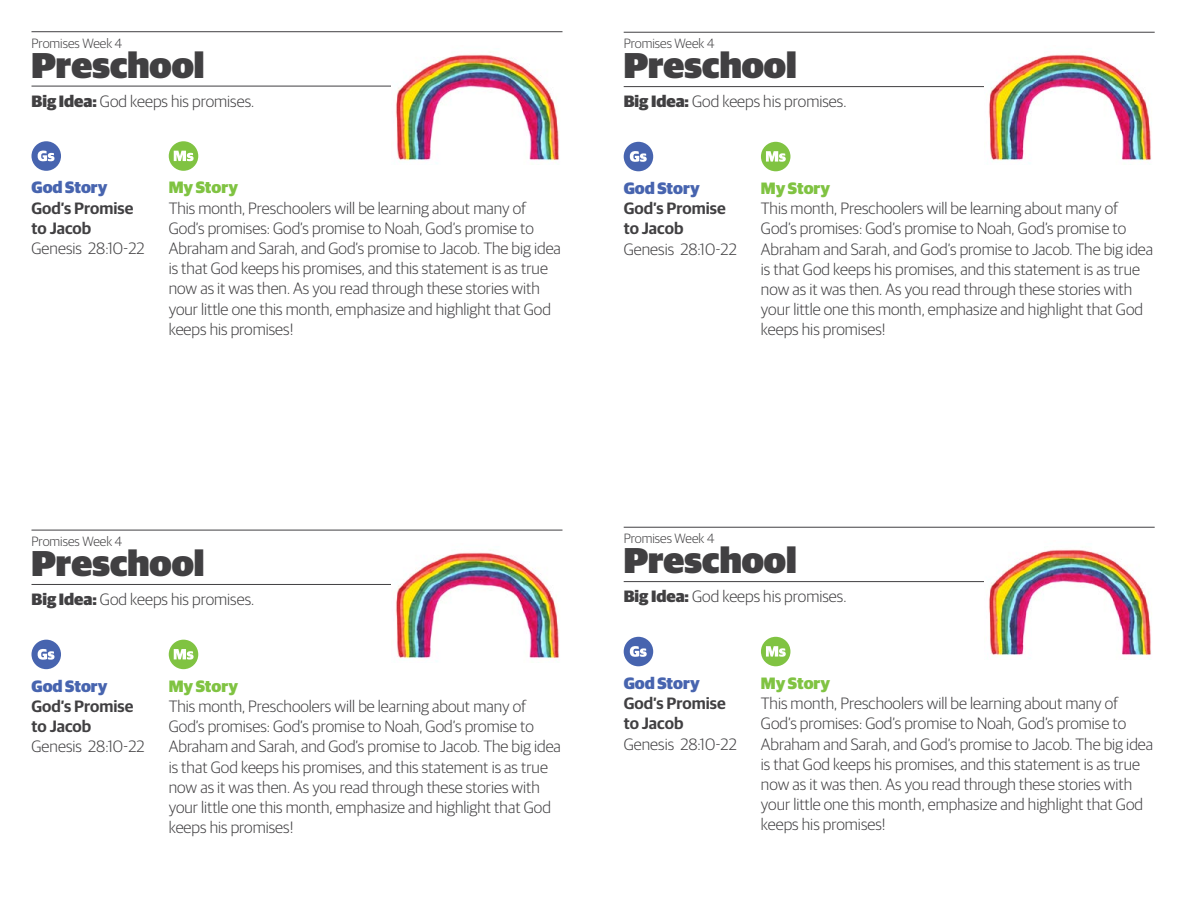
<style>
.page{position:relative;width:1188px;height:918px;background:#fff}
.page>*{position:absolute;margin:0;border:0;box-sizing:border-box;transform-origin:0 0}
.t1{font:900 36px "Guardian Sans";color:#414042}
.t2{font:300 16.5px/20.2px "Guardian Sans";color:#414042}
.t3{font:600 16.5px/20.2px "Guardian Sans";color:#414042}
.t4{font:900 16.5px "Guardian Sans";color:#4764af}
.t5{font:900 16.5px "Guardian Sans";color:#80c342}
.t6{font:300 13.5px "Guardian Sans";color:#414042}
.s1{font-weight:900}
</style>
<div class="page">
<hr style="left:32px;top:31px;width:530px;height:1px;background:#414042">
<hr style="left:32px;top:86px;width:530px;height:1px;background:#414042">
<div style="left:32px;top:141px;width:29px;height:30px;background:#4764af;border-radius:50%"></div>
<svg style="left:38px;top:151px;width:16px;height:10px"></svg>
<div style="left:169px;top:141px;width:29px;height:30px;background:#80c342;border-radius:50%"></div>
<svg style="left:174px;top:151px;width:20px;height:10px"></svg>
<img style="left:392px;top:54px;width:170px;height:110px">
<hr style="left:624px;top:32px;width:531px;height:1px;background:#414042">
<hr style="left:624px;top:86px;width:531px;height:1px;background:#414042">
<div style="left:624px;top:142px;width:29px;height:29px;background:#4764af;border-radius:50%"></div>
<svg style="left:630px;top:151px;width:17px;height:11px"></svg>
<div style="left:761px;top:142px;width:29px;height:29px;background:#80c342;border-radius:50%"></div>
<svg style="left:766px;top:151px;width:20px;height:11px"></svg>
<img style="left:984px;top:54px;width:171px;height:111px">
<hr style="left:32px;top:530px;width:530px;height:1px;background:#414042">
<hr style="left:32px;top:584px;width:530px;height:1px;background:#414042">
<div style="left:32px;top:640px;width:29px;height:29px;background:#4764af;border-radius:50%"></div>
<svg style="left:38px;top:649px;width:16px;height:11px"></svg>
<div style="left:169px;top:640px;width:29px;height:29px;background:#80c342;border-radius:50%"></div>
<svg style="left:174px;top:649px;width:20px;height:11px"></svg>
<img style="left:392px;top:552px;width:170px;height:111px">
<hr style="left:624px;top:527px;width:531px;height:1px;background:#414042">
<hr style="left:624px;top:581px;width:531px;height:1px;background:#414042">
<div style="left:624px;top:637px;width:29px;height:29px;background:#4764af;border-radius:50%"></div>
<svg style="left:630px;top:646px;width:17px;height:11px"></svg>
<div style="left:761px;top:637px;width:29px;height:29px;background:#80c342;border-radius:50%"></div>
<svg style="left:766px;top:646px;width:20px;height:11px"></svg>
<img style="left:984px;top:549px;width:171px;height:111px">
<p class="t6" style="left:32px;top:34px;width:92px">Promises Week 4</p>
<h1 class="t1" style="left:32px;top:37px;width:175px">Preschool</h1>
<p class="t2" style="left:32px;top:90px;width:224px"><span class="s1">Big Idea:</span> God keeps his promises.</p>
<p class="t4" style="left:32px;top:175px;width:78px">God Story</p>
<p class="t3" style="left:32px;top:196px;width:104px">God’s Promise to Jacob</p>
<p class="t2" style="left:32px;top:237px;width:115px">Genesis 28:10-22</p>
<p class="t5" style="left:169px;top:175px;width:71px">My Story</p>
<p class="t2" style="left:169px;top:197px;width:394px">This month, Preschoolers will be learning about many of God’s promises: God’s promise to Noah, God’s promise to Abraham and Sarah, and God’s promise to Jacob. The big idea is that God keeps his promises, and this statement is as true now as it was then. As you read through these stories with your little one this month, emphasize and highlight that God keeps his promises!</p>
<p class="t6" style="left:624px;top:34px;width:92px">Promises Week 4</p>
<h1 class="t1" style="left:624px;top:38px;width:175px">Preschool</h1>
<p class="t2" style="left:624px;top:91px;width:224px"><span class="s1">Big Idea:</span> God keeps his promises.</p>
<p class="t4" style="left:624px;top:175px;width:78px">God Story</p>
<p class="t3" style="left:624px;top:197px;width:104px">God’s Promise to Jacob</p>
<p class="t2" style="left:624px;top:238px;width:115px">Genesis 28:10-22</p>
<p class="t5" style="left:761px;top:175px;width:71px">My Story</p>
<p class="t2" style="left:761px;top:197px;width:394px">This month, Preschoolers will be learning about many of God’s promises: God’s promise to Noah, God’s promise to Abraham and Sarah, and God’s promise to Jacob. The big idea is that God keeps his promises, and this statement is as true now as it was then. As you read through these stories with your little one this month, emphasize and highlight that God keeps his promises!</p>
<p class="t6" style="left:32px;top:532px;width:92px">Promises Week 4</p>
<h1 class="t1" style="left:32px;top:536px;width:175px">Preschool</h1>
<p class="t2" style="left:32px;top:588px;width:224px"><span class="s1">Big Idea:</span> God keeps his promises.</p>
<p class="t4" style="left:32px;top:673px;width:78px">God Story</p>
<p class="t3" style="left:32px;top:695px;width:104px">God’s Promise to Jacob</p>
<p class="t2" style="left:32px;top:735px;width:115px">Genesis 28:10-22</p>
<p class="t5" style="left:169px;top:673px;width:71px">My Story</p>
<p class="t2" style="left:169px;top:695px;width:394px">This month, Preschoolers will be learning about many of God’s promises: God’s promise to Noah, God’s promise to Abraham and Sarah, and God’s promise to Jacob. The big idea is that God keeps his promises, and this statement is as true now as it was then. As you read through these stories with your little one this month, emphasize and highlight that God keeps his promises!</p>
<p class="t6" style="left:624px;top:529px;width:92px">Promises Week 4</p>
<h1 class="t1" style="left:624px;top:533px;width:175px">Preschool</h1>
<p class="t2" style="left:624px;top:586px;width:224px"><span class="s1">Big Idea:</span> God keeps his promises.</p>
<p class="t4" style="left:624px;top:670px;width:78px">God Story</p>
<p class="t3" style="left:624px;top:692px;width:104px">God’s Promise to Jacob</p>
<p class="t2" style="left:624px;top:733px;width:115px">Genesis 28:10-22</p>
<p class="t5" style="left:761px;top:670px;width:71px">My Story</p>
<p class="t2" style="left:761px;top:692px;width:394px">This month, Preschoolers will be learning about many of God’s promises: God’s promise to Noah, God’s promise to Abraham and Sarah, and God’s promise to Jacob. The big idea is that God keeps his promises, and this statement is as true now as it was then. As you read through these stories with your little one this month, emphasize and highlight that God keeps his promises!</p>
</div>
